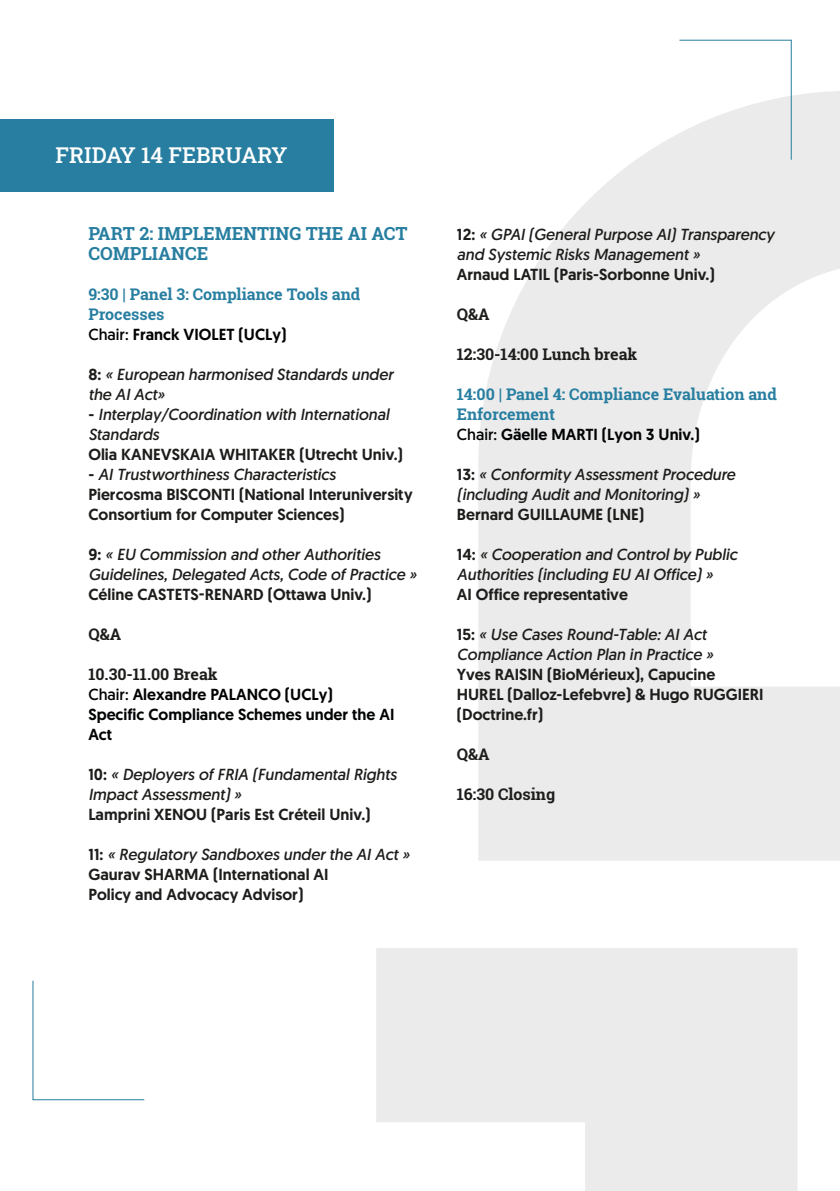
<style>
.page{position:relative;width:840px;height:1191px;background:#fff}
.page>*{position:absolute;margin:0;border:0;box-sizing:border-box;transform-origin:0 0}
.PROGRAMME{font:500 22px "Roboto Slab";color:#fff}
.HORAIRES_DEMI_JOURNÉE{font:700 18px/20px "Roboto Slab";color:#277ea0}
.PROGRAMMATION__Contenu{font:italic 16px/20px "Geomanist";color:#1d1d1b}
.PROGRAMMATION__Contenu-2{font:500 16px/20px "Geomanist";color:#1d1d1b}
.PROGRAMMATION__Contenu-3{font:500 16px/20px "Geomanist";color:#020304}
.PROGRAMMATION__Contenu-4{font:700 16px/20px "Roboto Slab";color:#277ea0}
.TITRE_DES_INTERVENTIONS{font:700 16px "Roboto Slab";color:#1d1d1b}
.TITRE_DES_INTERVENTIONS-2{font:500 16px "Geomanist";color:#1d1d1b}
.THÉMATIQUE_DEMI-JOURNÉE{font:700 16px "Roboto Slab";color:#1d1d1b}
.s1{font-weight:400}
.s2{font-weight:500;font-style:normal}
</style>
<div class="page">
<svg style="left:376px;top:948px;width:421px;height:243px;background:#ededed"></svg>
<svg style="left:478px;top:91px;width:361px;height:769px;fill:#ebebeb"></svg>
<svg style="left:32px;top:980px;width:113px;height:120px"></svg>
<svg style="left:678px;top:39px;width:113px;height:122px"></svg>
<div style="left:0;top:119px;width:333px;height:72px;background:#277ea0"></div>
<p class="PROGRAMME" style="left:56px;top:140px;width:233px">FRIDAY 14 FEBRUARY</p>
<p class="HORAIRES_DEMI_JOURNÉE" style="left:88px;top:223px;width:320px">PART 2: IMPLEMENTING THE AI ACT<br>COMPLIANCE</p>
<p class="PROGRAMMATION__Contenu-4" style="left:88px;top:284px;width:273px">9:30 | Panel 3: Compliance Tools and<br>Processes</p>
<p class="PROGRAMMATION__Contenu-3" style="left:88px;top:324px;width:199px"><span class="s1">Chair:</span> Franck VIOLET (UCLy)</p>
<p class="PROGRAMMATION__Contenu" style="left:88px;top:364px;width:306px"><span class="s2">8:</span> « European harmonised Standards under the AI Act»</p>
<p class="PROGRAMMATION__Contenu" style="left:88px;top:404px;width:302px"><span class="s2">-</span> Interplay/Coordination with International<br>Standards</p>
<p class="PROGRAMMATION__Contenu-2" style="left:88px;top:444px;width:316px">Olia KANEVSKAIA WHITAKER (Utrecht Univ.)</p>
<p class="PROGRAMMATION__Contenu" style="left:88px;top:464px;width:249px"><span class="s2">-</span> AI Trustworthiness Characteristics</p>
<p class="PROGRAMMATION__Contenu-2" style="left:88px;top:484px;width:326px">Piercosma BISCONTI (National Interuniversity<br>Consortium for Computer Sciences)</p>
<p class="PROGRAMMATION__Contenu" style="left:88px;top:544px;width:329px"><span class="s2">9:</span> « EU Commission and other Authorities<br>Guidelines, Delegated Acts, Code of Practice »</p>
<p class="PROGRAMMATION__Contenu-2" style="left:88px;top:584px;width:284px">Céline CASTETS-RENARD (Ottawa Univ.)</p>
<p class="TITRE_DES_INTERVENTIONS" style="left:88px;top:623px;width:34px">Q&amp;A</p>
<p class="THÉMATIQUE_DEMI-JOURNÉE" style="left:88px;top:663px;width:131px">10.30-11.00 Break</p>
<p class="PROGRAMMATION__Contenu-3" style="left:88px;top:684px;width:246px"><span class="s1">Chair:</span> Alexandre PALANCO (UCLy)</p>
<p class="PROGRAMMATION__Contenu-3" style="left:88px;top:704px;width:307px">Specific Compliance Schemes under the AI<br>Act</p>
<p class="PROGRAMMATION__Contenu" style="left:88px;top:764px;width:309px"><span class="s2">10:</span> « Deployers of FRIA (Fundamental Rights<br>Impact Assessment) »</p>
<p class="PROGRAMMATION__Contenu-2" style="left:88px;top:804px;width:283px">Lamprini XENOU (Paris Est Créteil Univ.)</p>
<p class="PROGRAMMATION__Contenu" style="left:88px;top:844px;width:322px"><span class="s2">11:</span> « Regulatory Sandboxes under the AI Act »</p>
<p class="PROGRAMMATION__Contenu-2" style="left:88px;top:864px;width:241px">Gaurav SHARMA (International AI</p>
<p class="PROGRAMMATION__Contenu-2" style="left:88px;top:884px;width:216px">Policy and Advocacy Advisor)</p>
<p class="PROGRAMMATION__Contenu" style="left:456px;top:224px;width:319px"><span class="s2">12:</span> « GPAI (General Purpose AI) Transparency and Systemic Risks Management »</p>
<p class="TITRE_DES_INTERVENTIONS-2" style="left:456px;top:263px;width:259px">Arnaud LATIL (Paris-Sorbonne Univ.)</p>
<p class="TITRE_DES_INTERVENTIONS" style="left:456px;top:303px;width:34px">Q&amp;A</p>
<p class="TITRE_DES_INTERVENTIONS" style="left:456px;top:343px;width:182px">12:30-14:00 Lunch break</p>
<p class="PROGRAMMATION__Contenu-4" style="left:456px;top:384px;width:321px">14:00 | Panel 4: Compliance Evaluation and<br>Enforcement</p>
<p class="PROGRAMMATION__Contenu-3" style="left:456px;top:424px;width:244px"><span class="s1">Chair:</span> Gäelle MARTI (Lyon 3 Univ.)</p>
<p class="PROGRAMMATION__Contenu" style="left:456px;top:464px;width:279px"><span class="s2">13:</span> « Conformity Assessment Procedure (including Audit and Monitoring) »</p>
<p class="PROGRAMMATION__Contenu-2" style="left:456px;top:504px;width:189px">Bernard GUILLAUME (LNE)</p>
<p class="PROGRAMMATION__Contenu" style="left:456px;top:544px;width:281px"><span class="s2">14:</span> « Cooperation and Control by Public<br>Authorities (including EU AI Office) »</p>
<p class="PROGRAMMATION__Contenu-2" style="left:456px;top:584px;width:172px">AI Office representative</p>
<p class="PROGRAMMATION__Contenu" style="left:456px;top:624px;width:258px"><span class="s2">15:</span> « Use Cases Round-Table: AI Act<br>Compliance Action Plan in Practice »</p>
<p class="PROGRAMMATION__Contenu-2" style="left:456px;top:664px;width:308px">Yves RAISIN (BioMérieux), Capucine<br>HUREL (Dalloz-Lefebvre) &amp; Hugo RUGGIERI (Doctrine.fr)</p>
<p class="TITRE_DES_INTERVENTIONS" style="left:456px;top:743px;width:34px">Q&amp;A</p>
<p class="TITRE_DES_INTERVENTIONS" style="left:456px;top:783px;width:100px">16:30 Closing</p>
</div>
